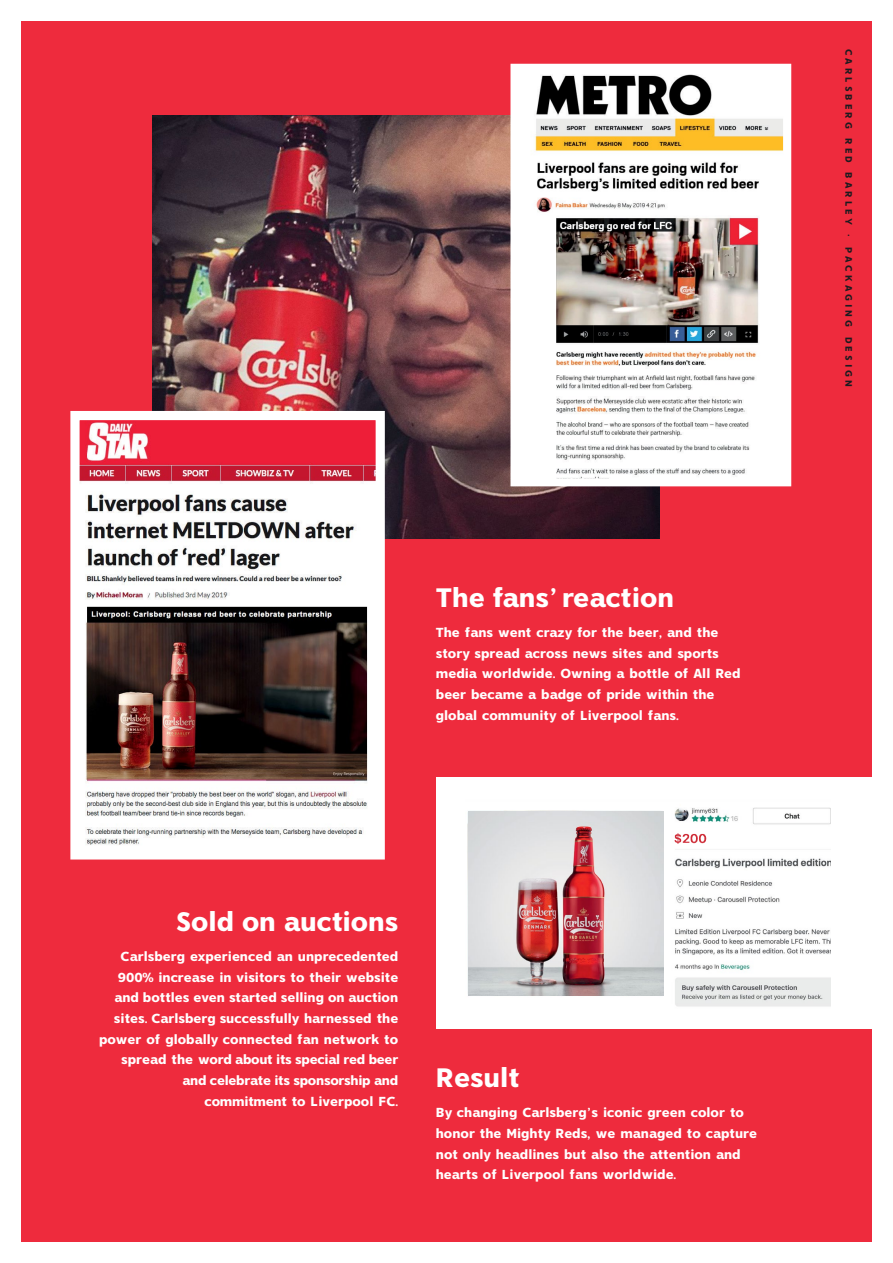
<style>
.page{position:relative;width:893px;height:1263px;background:#fff}
.page>*{position:absolute;margin:0;border:0;box-sizing:border-box;transform-origin:0 0}
.t1{font:26.62px "NYCARLSBERGDISPLAY";color:#fff}
.t2{font:13.05px/20.7px "NYCARLSBERGDISPLAY";color:#fff}
.t3{font:9.38px "NYCARLSBERGDISPLAY";letter-spacing:.32em;color:#1b1b1f}
.s1{font-family:"Helvetica";font-weight:700}
</style>
<div class="page">
<div style="left:21px;top:21px;width:851px;height:1221px;background:#ee2b3d"></div>
<img style="left:152px;top:116px;width:508px;height:423px">
<svg style="left:506px;top:63px;width:286px;height:427px;background:#d0c8c2"></svg>
<div style="left:436px;top:777px;width:436px;height:251px;background:#fff"></div>
<img style="left:467px;top:807px;width:363px;height:200px">
<img style="left:675px;top:828px;width:64px;height:20px">
<img style="left:469px;top:811px;width:194px;height:184px">
<img style="left:70px;top:406px;width:319px;height:454px">
<h1 class="t1" style="left:436px;top:581px;width:240px">The fans’ reaction</h1>
<p class="t2" style="left:436px;top:622px;width:306px">The fans went crazy for the beer, and the story spread across news sites and sports media worldwide. Owning a bottle of All Red beer became a badge of pride within the global community of Liverpool fans.</p>
<h1 class="t1" style="left:176px;top:905px;width:224px">Sold on auctions</h1>
<p class="t2" style="left:99px;top:946px;width:301px;text-align:right">Carlsberg experienced an unprecedented 900% increase in visitors to their website and bottles even started selling on auction sites. Carlsberg successfully harnessed the power of globally connected fan network to spread the word about its special red beer and celebrate its sponsorship and commitment to Liverpool FC.</p>
<h1 class="t1" style="left:436px;top:1061px;width:85px">Result</h1>
<p class="t2" style="left:436px;top:1102px;width:323px">By changing Carlsberg’s iconic green color to honor the Mighty Reds, we managed to capture not only headlines but also the attention and hearts of Liverpool fans worldwide.</p>
<p class="t3" style="left:855px;top:49px;width:340px;rotate:90deg">CARLSBERG RED BARLEY <span class="s1">·</span> PACKAGING DESIGN</p>
</div>
